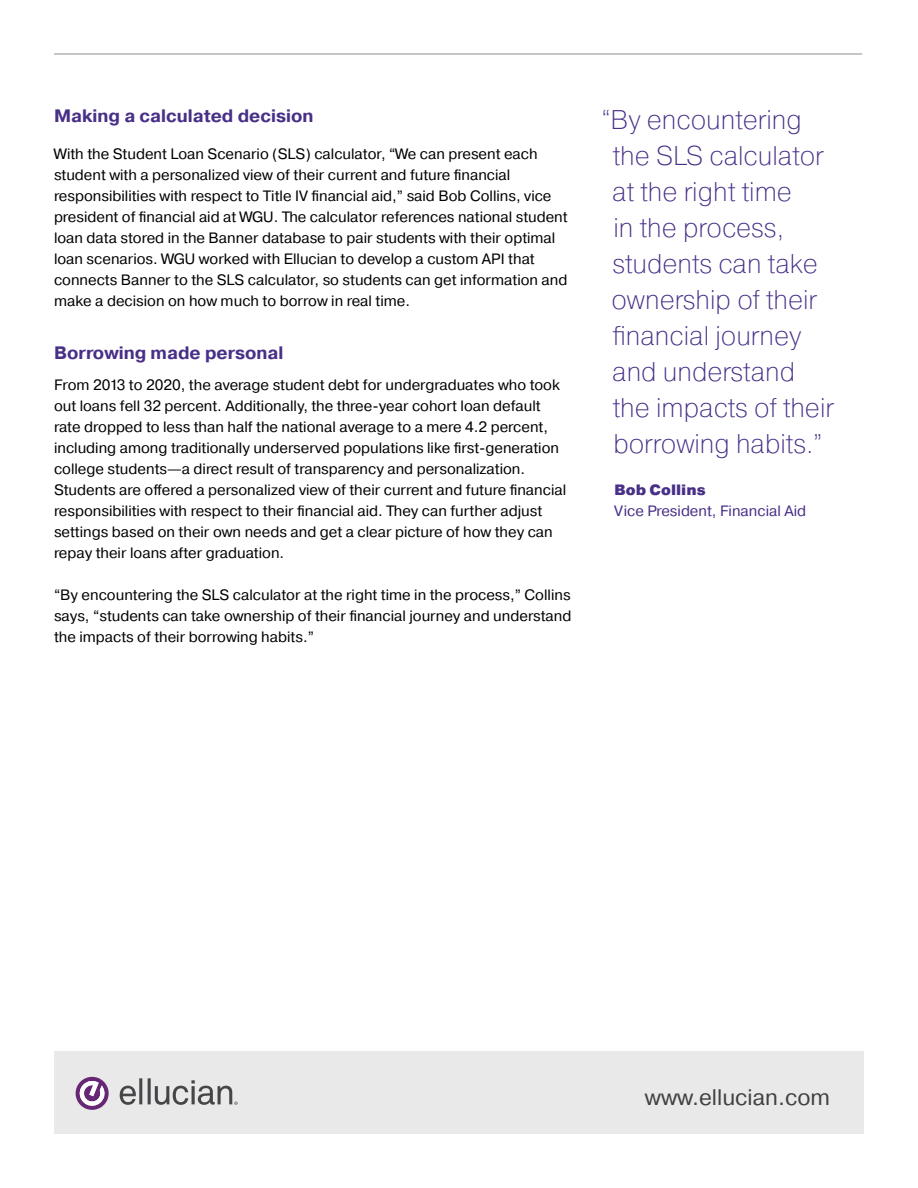
<style>
.page{position:relative;width:918px;height:1188px;background:#fff}
.page>*{position:absolute;margin:0;border:0;box-sizing:border-box;transform-origin:0 0}
.PULLQUOTE{font:200 27px/36px "Pragmatica";color:#482f87}
.t1{font:22.5px "Pragmatica";color:#414042}
.SUBHEAD_1{font:700 18px "Pragmatica";color:#482f87}
.BODY{font:15px/21px "Pragmatica";color:#000}
.PULLQUOTE-2{font:15px/21px "Pragmatica";color:#482f87}
.s1{font-weight:900}
</style>
<div class="page">
<div style="left:54px;top:1051px;width:810px;height:83px;background:#e9e9ea"></div>
<hr style="left:54px;top:54px;width:808px;height:1px;background:#8b8e90">
<svg style="left:76px;top:1077px;width:33px;height:33px"></svg>
<svg style="left:120px;top:1078px;width:118px;height:27px"></svg>
<p class="SUBHEAD_1" style="left:54px;top:104px;width:261px">Making a calculated decision</p>
<p class="BODY" style="left:54px;top:144px;width:515px">With the Student Loan Scenario (SLS) calculator, “We can present each student with a personalized view of their current and future financial responsibilities with respect to Title IV financial aid,” said Bob Collins, vice president of financial aid at WGU. The calculator references national student loan data stored in the Banner database to pair students with their optimal loan scenarios. WGU worked with Ellucian to develop a custom API that connects Banner to the SLS calculator, so students can get information and make a decision on how much to borrow in real time.</p>
<p class="SUBHEAD_1" style="left:54px;top:341px;width:231px">Borrowing made personal</p>
<p class="BODY" style="left:54px;top:375px;width:514px">From 2013 to 2020, the average student debt for undergraduates who took out loans fell 32 percent. Additionally, the three-year cohort loan default rate dropped to less than half the national average to a mere 4.2 percent, including among traditionally underserved populations like first-generation college students—a direct result of transparency and personalization.<br>Students are offered a personalized view of their current and future financial responsibilities with respect to their financial aid. They can further adjust settings based on their own needs and get a clear picture of how they can repay their loans after graduation.</p>
<p class="BODY" style="left:54px;top:585px;width:519px;text-align:justify">“By encountering the SLS calculator at the right time in the process,” Collins says, “students can take ownership of their financial journey and understand the impacts of their borrowing habits.”</p>
<p class="PULLQUOTE" style="left:611px;top:101px;width:224px;text-indent:-10px">“By encountering the SLS calculator at the right time<br>in the process, students can take ownership of their financial journey and understand the impacts of their borrowing habits.”</p>
<p class="PULLQUOTE-2" style="left:614px;top:480px;width:194px"><span class="s1">Bob Collins<br></span>Vice President, Financial Aid</p>
<h2 class="t1" style="left:645px;top:1083px;width:187px">www.ellucian.com</h2>
</div>
